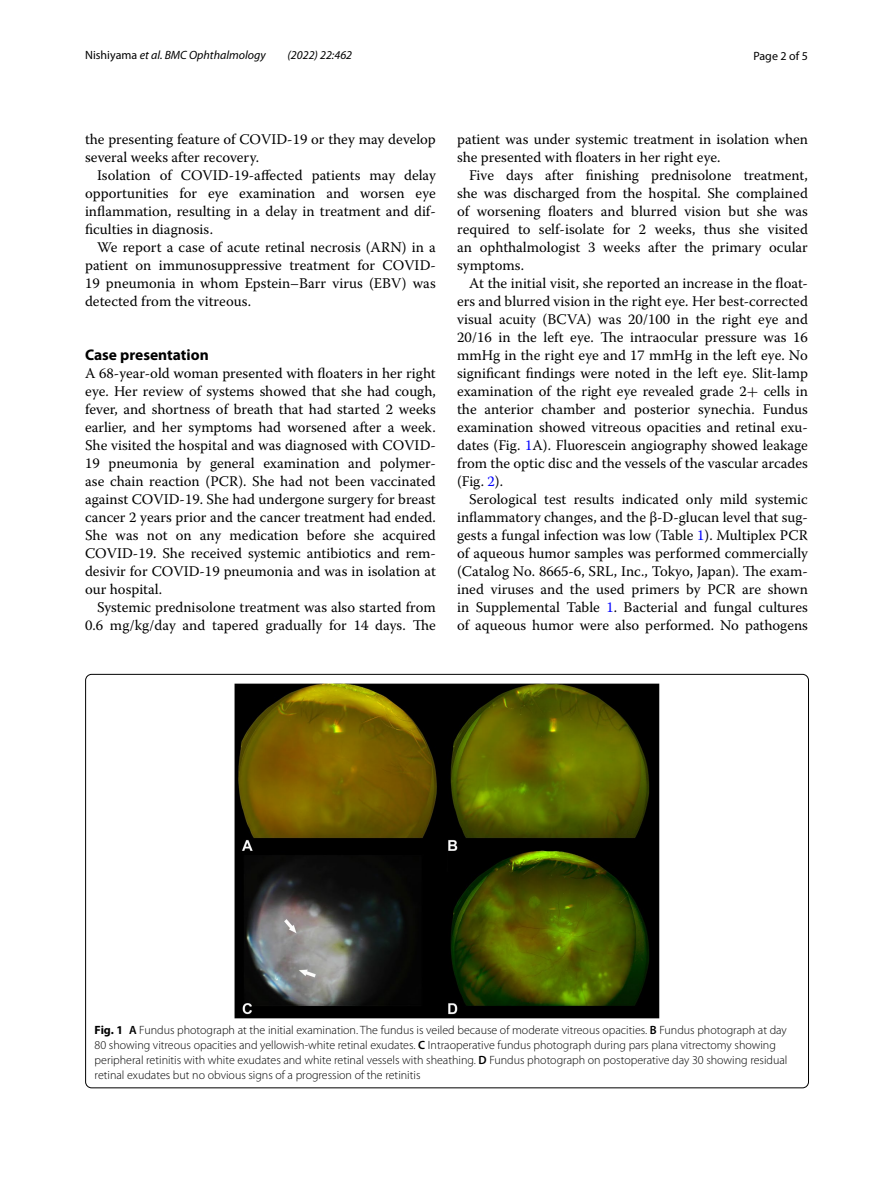
<style>
.page{position:relative;width:893px;height:1187px;background:#fff}
.page>*{position:absolute;margin:0;border:0;box-sizing:border-box;transform-origin:0 0}
.t1{font:700 15.45px "Myriad Pro";color:#000}
.t2{font:14.7px/18px "Warnock Pro";color:#000;text-align:justify}
.t3{font:300 12px/15px "Myriad Pro";color:#000}
.t4{font:italic 12px "Myriad Pro";color:#000}
.t5{font:12px "Myriad Pro";color:#000}
.s1{font-style:normal}
.s2{font-family:"MTSY"}
.s3{color:#00f}
.s4{font-weight:700}
.s5{font-weight:600}
</style>
<div class="page">
<img style="left:234px;top:683px;width:426px;height:335px">
<p class="t4" style="left:85px;top:48px;width:182px"><span class="s1">Nishiyama</span> et al. BMC Ophthalmology</p>
<p class="t4" style="left:288px;top:48px;width:66px">(2022) 22:462</p>
<p class="t5" style="left:753px;top:48px;width:56px">Page 2 of 5</p>
<p class="t2" style="left:85px;top:130px;width:352px">the presenting feature of COVID-19 or they may develop several weeks after recovery.</p>
<p class="t2" style="left:85px;top:166px;width:352px;text-indent:12px">Isolation of COVID-19-affected patients may delay opportunities for eye examination and worsen eye inflammation, resulting in a delay in treatment and dif&shy;ficulties in diagnosis.</p>
<p class="t2" style="left:85px;top:238px;width:352px;text-indent:12px">We report a case of acute retinal necrosis (ARN) in a patient on immunosuppressive treatment for COVID-19 pneumonia in whom Epstein–Barr virus (EBV) was detected from the vitreous.</p>
<p class="t1" style="left:85px;top:344px;width:125px">Case presentation</p>
<p class="t2" style="left:85px;top:364px;width:352px">A 68-year-old woman presented with floaters in her right eye. Her review of systems showed that she had cough, fever, and shortness of breath that had started 2 weeks earlier, and her symptoms had worsened after a week.<br>She visited the hospital and was diagnosed with COVID-19 pneumonia by general examination and polymer&shy;ase chain reaction (PCR). She had not been vaccinated against COVID-19. She had undergone surgery for breast cancer 2 years prior and the cancer treatment had ended.<br>She was not on any medication before she acquired COVID-19. She received systemic antibiotics and rem&shy;desivir for COVID-19 pneumonia and was in isolation at our hospital.</p>
<p class="t2" style="left:85px;top:598px;width:352px;text-align:right">Systemic prednisolone treatment was also started from<br>0.6 mg/kg/day and tapered gradually for 14 days. The</p>
<p class="t2" style="left:457px;top:130px;width:352px">patient was under systemic treatment in isolation when she presented with floaters in her right eye.</p>
<p class="t2" style="left:457px;top:166px;width:352px;text-indent:12px">Five days after finishing prednisolone treatment, she was discharged from the hospital. She complained of worsening floaters and blurred vision but she was required to self-isolate for 2 weeks, thus she visited an ophthalmologist 3 weeks after the primary ocular symptoms.</p>
<p class="t2" style="left:457px;top:274px;width:352px;text-indent:12px">At the initial visit, she reported an increase in the float&shy;ers and blurred vision in the right eye. Her best-corrected visual acuity (BCVA) was 20/100 in the right eye and 20/16 in the left eye. The intraocular pressure was 16 mmHg in the right eye and 17 mmHg in the left eye. No significant findings were noted in the left eye. Slit-lamp examination of the right eye revealed grade 2<span class="s2">+</span> cells in the anterior chamber and posterior synechia. Fundus examination showed vitreous opacities and retinal exu&shy;dates (Fig. <span class="s3">1</span>A). Fluorescein angiography showed leakage from the optic disc and the vessels of the vascular arcades (Fig. <span class="s3">2</span>).</p>
<p class="t2" style="left:457px;top:490px;width:352px;text-indent:12px">Serological test results indicated only mild systemic inflammatory changes, and the β-D-glucan level that sug&shy;gests a fungal infection was low (Table <span class="s3">1</span>). Multiplex PCR of aqueous humor samples was performed commercially (Catalog No. 8665-6, SRL, Inc., Tokyo, Japan). The exam&shy;ined viruses and the used primers by PCR are shown in Supplemental Table <span class="s3">1</span>. Bacterial and fungal cultures of aqueous humor were also performed. No pathogens</p>
<p class="t3" style="left:95px;top:1022px;width:694px"><span class="s4">Fig. 1</span> <span class="s5">A</span> Fundus photograph at the initial examination. The fundus is veiled because of moderate vitreous opacities. <span class="s5">B</span> Fundus photograph at day 80 showing vitreous opacities and yellowish-white retinal exudates. <span class="s5">C</span> Intraoperative fundus photograph during pars plana vitrectomy showing peripheral retinitis with white exudates and white retinal vessels with sheathing. <span class="s5">D</span> Fundus photograph on postoperative day 30 showing residual retinal exudates but no obvious signs of a progression of the retinitis</p>
</div>
